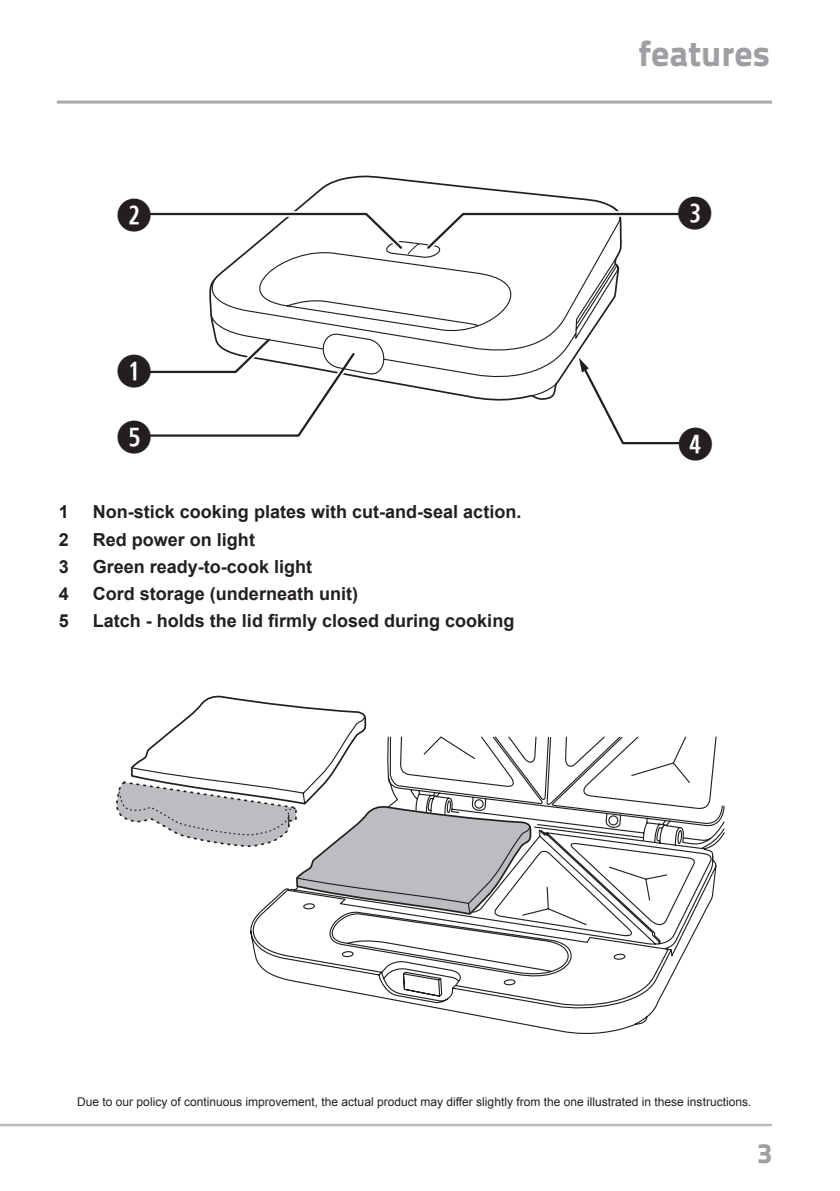
<style>
.page{position:relative;width:840px;height:1191px;background:#fff}
.page>*{position:absolute;margin:0;border:0;box-sizing:border-box;transform-origin:0 0}
.t1{font:700 44px "Combi Numerals";color:#231f20}
.t2{font:36px "Titillium Text 14 L 999 wt";color:#9d9fa2}
.t3{font:28px "Titillium Text 14 L 999 wt";color:#9d9fa2}
.Parts_list_bold{font:700 18px "Arial";color:#231f20}
.Body{font:12px "Arial";color:#231f20}
</style>
<div class="page">
<hr style="left:0;top:1125px;width:771px;height:1px;background:#a8a9ad">
<hr style="left:0;top:1123px;width:771px;height:1px;background:#a8a9ad">
<hr style="left:57px;top:101px;width:714px;height:3px;background:#a8a9ad">
<svg style="left:301px;top:176px;width:310px;height:29px"></svg>
<svg style="left:145px;top:212px;width:171px;height:225px"></svg>
<svg style="left:316px;top:208px;width:368px;height:237px"></svg>
<svg style="left:250px;top:736px;width:474px;height:298px"></svg>
<svg style="left:116px;top:695px;width:416px;height:220px"></svg>
<p class="t1" style="left:116px;top:198px;width:38px">W</p>
<p class="t1" style="left:116px;top:355px;width:38px">Q</p>
<p class="t1" style="left:116px;top:421px;width:38px">T</p>
<p class="Parts_list_bold" style="left:59px;top:500px;width:12px">1</p>
<p class="Parts_list_bold" style="left:93px;top:500px;width:430px">Non-stick cooking plates with cut-and-seal action.</p>
<p class="Parts_list_bold" style="left:59px;top:527px;width:12px">2</p>
<p class="Parts_list_bold" style="left:93px;top:527px;width:164px">Red power on light</p>
<p class="Parts_list_bold" style="left:59px;top:554px;width:12px">3</p>
<p class="Parts_list_bold" style="left:93px;top:554px;width:221px">Green ready-to-cook light</p>
<p class="Parts_list_bold" style="left:59px;top:582px;width:12px">4</p>
<p class="Parts_list_bold" style="left:93px;top:582px;width:267px">Cord storage (underneath unit)</p>
<p class="Parts_list_bold" style="left:59px;top:609px;width:12px">5</p>
<p class="Parts_list_bold" style="left:93px;top:609px;width:423px">Latch - holds the lid firmly closed during cooking</p>
<p class="t2" style="left:638px;top:31px;width:133px">features</p>
<p class="t1" style="left:676px;top:197px;width:38px">E</p>
<p class="t1" style="left:677px;top:428px;width:38px">R</p>
<p class="Body" style="left:77px;top:1093px;width:675px">Due to our policy of continuous improvement, the actual product may differ slightly from the one illustrated in these instructions.</p>
<p class="t3" style="left:756px;top:1135px;width:16px">3</p>
</div>
